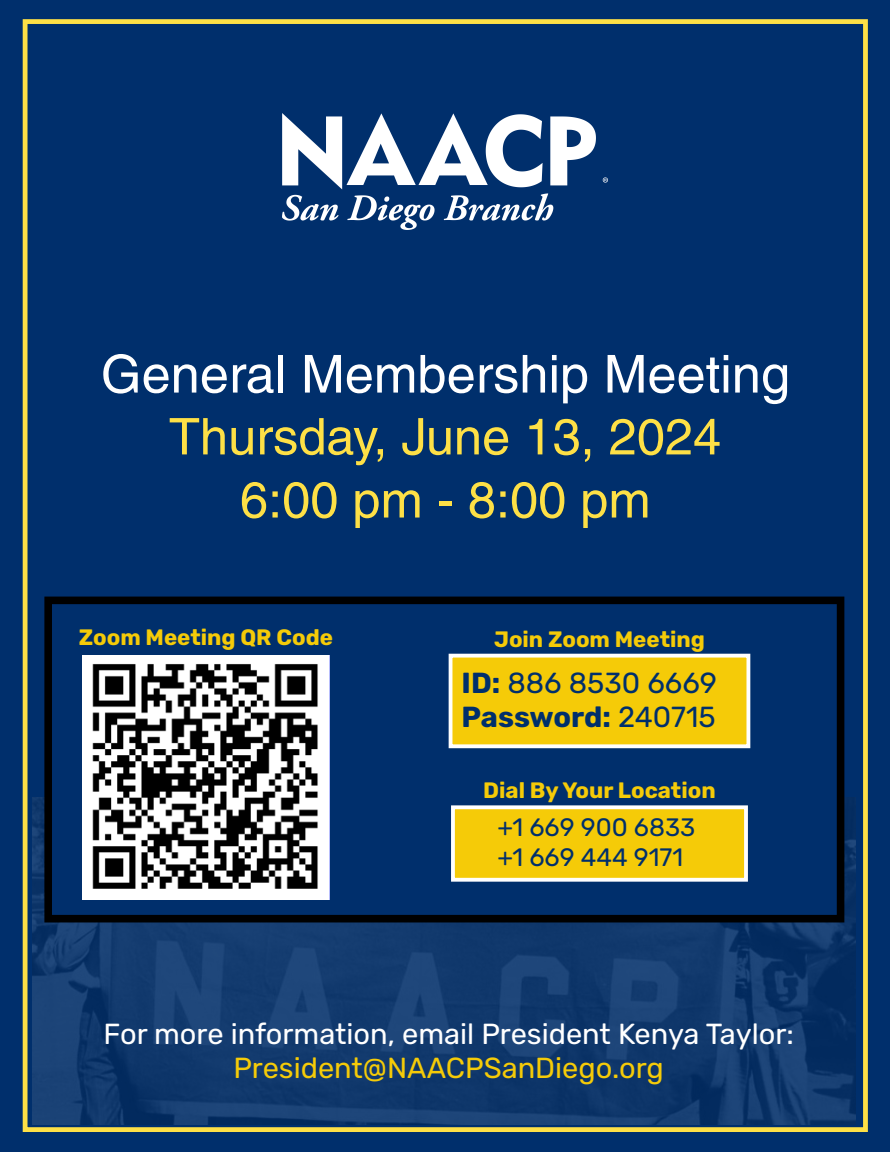
<style>
.page{position:relative;width:890px;height:1152px;background:#002f6c}
.page>*{position:absolute;margin:0;border:0;box-sizing:border-box;transform-origin:0 0}
.t1{font:52.4px "Helvetica CE";color:#fff}
.t2{font:50.8px "Helvetica CE";color:#fee046}
.t3{font:29.2px "Rubik";color:#fff}
.t4{font:29.2px/34px "Rubik";color:#002f6c}
.t5{font:29.2px "Rubik";color:#f5cb08}
.t6{font:25.2px/29.2px "Rubik";color:#002f6c}
.t7{font:700 22.4px "Rubik";color:#f5cb08}
.s1{font-weight:700}
</style>
<div class="page">
<div style="left:23px;top:19px;width:845px;height:1113px;border:5px solid #fee046"></div>
<img style="left:33px;top:797px;width:823px;height:327px">
<div style="left:48px;top:600px;width:793px;height:319px;background:#002f6c"></div>
<div style="left:44px;top:597px;width:800px;height:325px;border:8px solid #000"></div>
<img style="left:82px;top:656px;width:248px;height:244px">
<div style="left:451px;top:656px;width:297px;height:90px;background:#f5cb08"></div>
<div style="left:449px;top:654px;width:301px;height:94px;border:4px solid #fff"></div>
<div style="left:453px;top:807px;width:293px;height:73px;background:#f5cb08"></div>
<div style="left:451px;top:805px;width:297px;height:77px;border:4px solid #fff"></div>
<img style="left:282px;top:114px;width:326px;height:116px">
<h1 class="t1" style="left:101px;top:344px;width:691px">General Membership Meeting</h1>
<h2 class="t2" style="left:169px;top:407px;width:554px">Thursday, June 13, 2024</h2>
<h2 class="t2" style="left:240px;top:470px;width:412px">6:00 pm - 8:00 pm</h2>
<p class="t7" style="left:79px;top:625px;width:256px">Zoom Meeting QR Code</p>
<p class="t7" style="left:494px;top:626px;width:212px">Join Zoom Meeting</p>
<h3 class="t4" style="left:462px;top:666px;width:257px"><span class="s1">ID:</span> 886 8530 6669<br><span class="s1">Password:</span> 240715</h3>
<p class="t7" style="left:483px;top:777px;width:234px">Dial By Your Location</p>
<p class="t6" style="left:497px;top:814px;width:199px">+1 669 900 6833 +1 669 444 9171</p>
<h3 class="t3" style="left:103px;top:1018px;width:692px">For more information, email President Kenya Taylor:</h3>
<h3 class="t5" style="left:233px;top:1051px;width:432px">President@NAACPSanDiego.org</h3>
</div>
